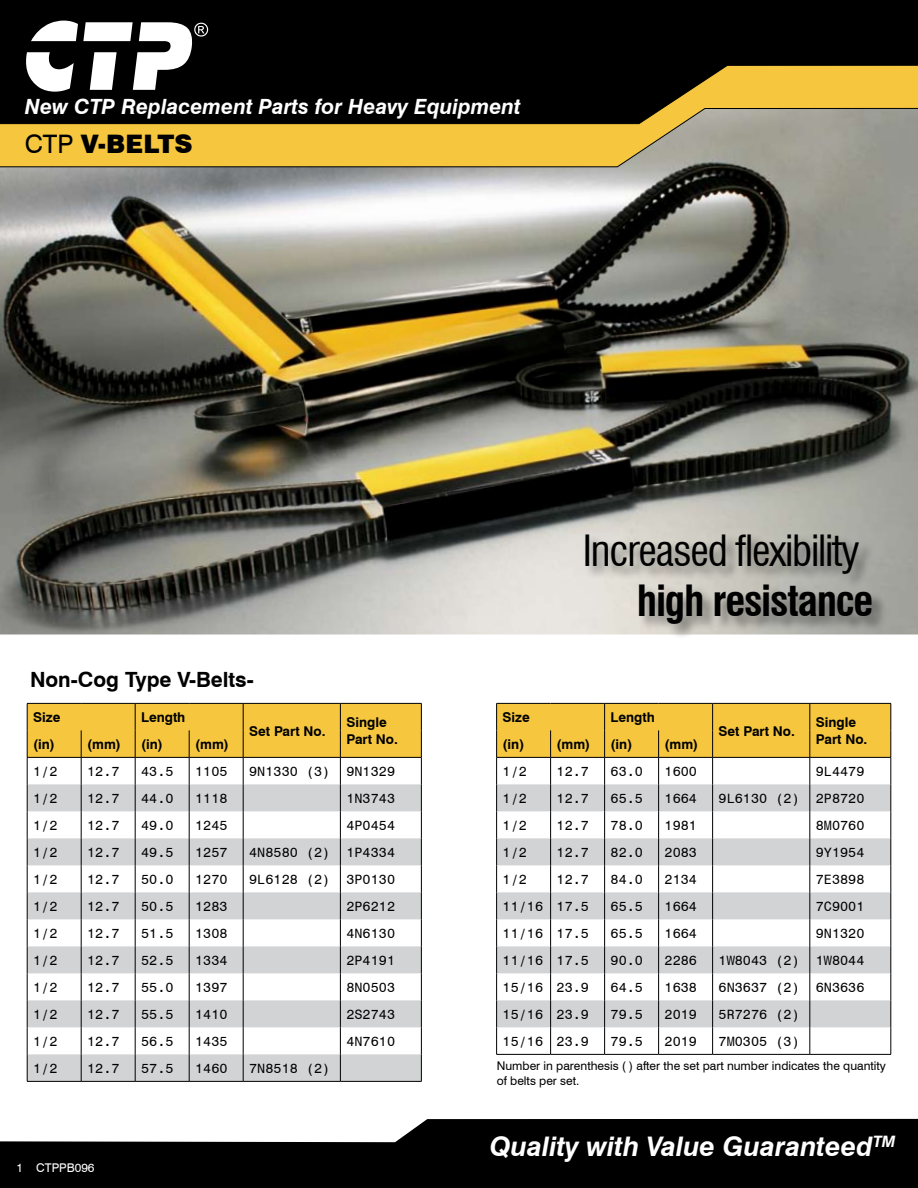
<style>
.page{position:relative;width:918px;height:1188px;background:#fff}
.page>*{position:absolute;margin:0;border:0;box-sizing:border-box;transform-origin:0 0}
.t1{font:condensed 42px "Swiss 721 BT";letter-spacing:-.03em;color:#000}
.t2{font:700 condensed 42px "Swiss 721 BT";letter-spacing:-.03em;color:#000}
.t3{font:italic 700 27px "Swiss 721 BT";color:#fff}
.t4{font:900 25.5px "Swiss 721 BT";color:#000}
.t5{font:italic 700 21px "Swiss 721 BT";color:#fff}
.t6{font:700 21px "Swiss 721 BT";color:#000}
.t7{font:13.5px "Monospace 821 BT";color:#000}
.t8{font:700 13.5px/16.2px "Swiss 721 BT";color:#000}
.t9{font:12px/14.4px "Swiss 721 BT";color:#000}
.t10{font:12px "Swiss 721 BT";color:#fff}
.s1{font-weight:400}
</style>
<div class="page">
<img style="left:0;top:167px;width:918px;height:467px">
<div style="left:0;top:0;width:918px;height:65px;background:#000"></div>
<svg style="left:0;top:65px;width:918px;height:102px;background:#826e33"></svg>
<svg style="left:26px;top:21px;width:182px;height:71px"></svg>
<svg style="left:0;top:1119px;width:918px;height:69px;background:#252525"></svg>
<div style="left:585px;top:534px;width:333px;height:123px;background:#000;opacity:.42"></div>
<hr style="left:243px;top:1081px;width:97px;height:1px;background:#000">
<hr style="left:340px;top:1081px;width:82px;height:1px;background:#000">
<svg style="left:27px;top:703px;width:395px;height:378px"></svg>
<hr style="left:27px;top:1081px;width:54px;height:1px;background:#000">
<hr style="left:81px;top:1081px;width:54px;height:1px;background:#000">
<hr style="left:135px;top:1081px;width:54px;height:1px;background:#000">
<hr style="left:189px;top:1081px;width:54px;height:1px;background:#000">
<hr style="left:496px;top:1054px;width:55px;height:1px;background:#000">
<hr style="left:551px;top:1054px;width:54px;height:1px;background:#000">
<hr style="left:605px;top:1054px;width:54px;height:1px;background:#000">
<hr style="left:659px;top:1054px;width:54px;height:1px;background:#000">
<hr style="left:713px;top:1054px;width:97px;height:1px;background:#000">
<hr style="left:810px;top:1054px;width:81px;height:1px;background:#000">
<svg style="left:496px;top:703px;width:396px;height:351px"></svg>
<h3 class="t5" style="left:25px;top:94px;width:498px">New CTP Replacement Parts for Heavy Equipment</h3>
<h3 class="t4" style="left:25px;top:129px;width:169px"><span class="s1">CTP</span> V-BELTS</h3>
<h1 class="t1" style="left:583px;top:525px;width:279px">Increased flexibility</h1>
<h1 class="t2" style="left:637px;top:576px;width:238px">high resistance</h1>
<h3 class="t6" style="left:30px;top:667px;width:225px">Non-Cog Type V-Belts-</h3>
<p class="t8" style="left:33px;top:709px;width:29px">Size</p>
<p class="t8" style="left:141px;top:709px;width:46px">Length</p>
<p class="t8" style="left:249px;top:723px;width:78px">Set Part No.</p>
<p class="t8" style="left:346px;top:714px;width:53px">Single<br>Part No.</p>
<p class="t8" style="left:33px;top:736px;width:89px">(in) (mm)</p>
<p class="t8" style="left:141px;top:736px;width:89px">(in) (mm)</p>
<p class="t7" style="left:33px;top:763px;width:26px">1/2</p>
<p class="t7" style="left:87px;top:763px;width:34px">12.7</p>
<p class="t7" style="left:141px;top:763px;width:34px">43.5</p>
<p class="t7" style="left:195px;top:763px;width:34px">1105</p>
<p class="t7" style="left:249px;top:763px;width:147px">9N1330 (3) 9N1329</p>
<p class="t7" style="left:33px;top:790px;width:26px">1/2</p>
<p class="t7" style="left:87px;top:790px;width:34px">12.7</p>
<p class="t7" style="left:141px;top:790px;width:34px">44.0</p>
<p class="t7" style="left:195px;top:790px;width:34px">1118</p>
<p class="t7" style="left:346px;top:790px;width:50px">1N3743</p>
<p class="t7" style="left:33px;top:817px;width:26px">1/2</p>
<p class="t7" style="left:87px;top:817px;width:34px">12.7</p>
<p class="t7" style="left:141px;top:817px;width:34px">49.0</p>
<p class="t7" style="left:195px;top:817px;width:34px">1245</p>
<p class="t7" style="left:346px;top:817px;width:50px">4P0454</p>
<p class="t7" style="left:33px;top:844px;width:26px">1/2</p>
<p class="t7" style="left:87px;top:844px;width:34px">12.7</p>
<p class="t7" style="left:141px;top:844px;width:34px">49.5</p>
<p class="t7" style="left:195px;top:844px;width:34px">1257</p>
<p class="t7" style="left:249px;top:844px;width:147px">4N8580 (2) 1P4334</p>
<p class="t7" style="left:33px;top:871px;width:26px">1/2</p>
<p class="t7" style="left:87px;top:871px;width:34px">12.7</p>
<p class="t7" style="left:141px;top:871px;width:34px">50.0</p>
<p class="t7" style="left:195px;top:871px;width:34px">1270</p>
<p class="t7" style="left:249px;top:871px;width:147px">9L6128 (2) 3P0130</p>
<p class="t7" style="left:33px;top:898px;width:26px">1/2</p>
<p class="t7" style="left:87px;top:898px;width:34px">12.7</p>
<p class="t7" style="left:141px;top:898px;width:34px">50.5</p>
<p class="t7" style="left:195px;top:898px;width:34px">1283</p>
<p class="t7" style="left:346px;top:898px;width:50px">2P6212</p>
<p class="t7" style="left:33px;top:925px;width:26px">1/2</p>
<p class="t7" style="left:87px;top:925px;width:34px">12.7</p>
<p class="t7" style="left:141px;top:925px;width:34px">51.5</p>
<p class="t7" style="left:195px;top:925px;width:34px">1308</p>
<p class="t7" style="left:346px;top:925px;width:50px">4N6130</p>
<p class="t7" style="left:33px;top:952px;width:26px">1/2</p>
<p class="t7" style="left:87px;top:952px;width:34px">12.7</p>
<p class="t7" style="left:141px;top:952px;width:34px">52.5</p>
<p class="t7" style="left:195px;top:952px;width:34px">1334</p>
<p class="t7" style="left:346px;top:952px;width:50px">2P4191</p>
<p class="t7" style="left:33px;top:979px;width:26px">1/2</p>
<p class="t7" style="left:87px;top:979px;width:34px">12.7</p>
<p class="t7" style="left:141px;top:979px;width:34px">55.0</p>
<p class="t7" style="left:195px;top:979px;width:34px">1397</p>
<p class="t7" style="left:346px;top:979px;width:50px">8N0503</p>
<p class="t7" style="left:33px;top:1006px;width:26px">1/2</p>
<p class="t7" style="left:87px;top:1006px;width:34px">12.7</p>
<p class="t7" style="left:141px;top:1006px;width:34px">55.5</p>
<p class="t7" style="left:195px;top:1006px;width:34px">1410</p>
<p class="t7" style="left:346px;top:1006px;width:50px">2S2743</p>
<p class="t7" style="left:33px;top:1033px;width:26px">1/2</p>
<p class="t7" style="left:87px;top:1033px;width:34px">12.7</p>
<p class="t7" style="left:141px;top:1033px;width:34px">56.5</p>
<p class="t7" style="left:195px;top:1033px;width:34px">1435</p>
<p class="t7" style="left:346px;top:1033px;width:50px">4N7610</p>
<p class="t7" style="left:33px;top:1060px;width:26px">1/2</p>
<p class="t7" style="left:87px;top:1060px;width:34px">12.7</p>
<p class="t7" style="left:141px;top:1060px;width:34px">57.5</p>
<p class="t7" style="left:195px;top:1060px;width:34px">1460</p>
<p class="t7" style="left:249px;top:1060px;width:83px">7N8518 (2)</p>
<p class="t10" style="left:17px;top:1161px;width:79px">1 CTPPB096</p>
<p class="t8" style="left:503px;top:709px;width:29px">Size</p>
<p class="t8" style="left:611px;top:709px;width:46px">Length</p>
<p class="t8" style="left:719px;top:723px;width:78px">Set Part No.</p>
<p class="t8" style="left:816px;top:714px;width:53px">Single<br>Part No.</p>
<p class="t8" style="left:503px;top:736px;width:89px">(in) (mm)</p>
<p class="t8" style="left:611px;top:736px;width:89px">(in) (mm)</p>
<p class="t7" style="left:503px;top:763px;width:26px">1/2</p>
<p class="t7" style="left:557px;top:763px;width:34px">12.7</p>
<p class="t7" style="left:611px;top:763px;width:34px">63.0</p>
<p class="t7" style="left:665px;top:763px;width:34px">1600</p>
<p class="t7" style="left:816px;top:763px;width:50px">9L4479</p>
<p class="t7" style="left:503px;top:790px;width:26px">1/2</p>
<p class="t7" style="left:557px;top:790px;width:34px">12.7</p>
<p class="t7" style="left:611px;top:790px;width:34px">65.5</p>
<p class="t7" style="left:665px;top:790px;width:34px">1664</p>
<p class="t7" style="left:719px;top:790px;width:147px">9L6130 (2) 2P8720</p>
<p class="t7" style="left:503px;top:817px;width:26px">1/2</p>
<p class="t7" style="left:557px;top:817px;width:34px">12.7</p>
<p class="t7" style="left:611px;top:817px;width:34px">78.0</p>
<p class="t7" style="left:665px;top:817px;width:34px">1981</p>
<p class="t7" style="left:816px;top:817px;width:50px">8M0760</p>
<p class="t7" style="left:503px;top:844px;width:26px">1/2</p>
<p class="t7" style="left:557px;top:844px;width:34px">12.7</p>
<p class="t7" style="left:611px;top:844px;width:34px">82.0</p>
<p class="t7" style="left:665px;top:844px;width:34px">2083</p>
<p class="t7" style="left:816px;top:844px;width:50px">9Y1954</p>
<p class="t7" style="left:503px;top:871px;width:26px">1/2</p>
<p class="t7" style="left:557px;top:871px;width:34px">12.7</p>
<p class="t7" style="left:611px;top:871px;width:34px">84.0</p>
<p class="t7" style="left:665px;top:871px;width:34px">2134</p>
<p class="t7" style="left:816px;top:871px;width:50px">7E3898</p>
<p class="t7" style="left:503px;top:898px;width:88px">11/16 17.5</p>
<p class="t7" style="left:611px;top:898px;width:34px">65.5</p>
<p class="t7" style="left:665px;top:898px;width:34px">1664</p>
<p class="t7" style="left:816px;top:898px;width:50px">7C9001</p>
<p class="t7" style="left:503px;top:925px;width:88px">11/16 17.5</p>
<p class="t7" style="left:611px;top:925px;width:34px">65.5</p>
<p class="t7" style="left:665px;top:925px;width:34px">1664</p>
<p class="t7" style="left:816px;top:925px;width:50px">9N1320</p>
<p class="t7" style="left:503px;top:952px;width:88px">11/16 17.5</p>
<p class="t7" style="left:611px;top:952px;width:34px">90.0</p>
<p class="t7" style="left:665px;top:952px;width:34px">2286</p>
<p class="t7" style="left:719px;top:952px;width:147px">1W8043 (2) 1W8044</p>
<p class="t7" style="left:503px;top:979px;width:88px">15/16 23.9</p>
<p class="t7" style="left:611px;top:979px;width:34px">64.5</p>
<p class="t7" style="left:665px;top:979px;width:34px">1638</p>
<p class="t7" style="left:719px;top:979px;width:147px">6N3637 (2) 6N3636</p>
<p class="t7" style="left:503px;top:1006px;width:88px">15/16 23.9</p>
<p class="t7" style="left:611px;top:1006px;width:34px">79.5</p>
<p class="t7" style="left:665px;top:1006px;width:34px">2019</p>
<p class="t7" style="left:719px;top:1006px;width:83px">5R7276 (2)</p>
<p class="t7" style="left:503px;top:1033px;width:88px">15/16 23.9</p>
<p class="t7" style="left:611px;top:1033px;width:34px">79.5</p>
<p class="t7" style="left:665px;top:1033px;width:34px">2019</p>
<p class="t7" style="left:719px;top:1033px;width:83px">7M0305 (3)</p>
<p class="t9" style="left:497px;top:1059px;width:391px">Number in parenthesis ( ) after the set part number indicates the quantity of belts per set.</p>
<h2 class="t3" style="left:490px;top:1130px;width:407px">Quality with Value Guaranteed<sup>TM</sup></h2>
</div>
